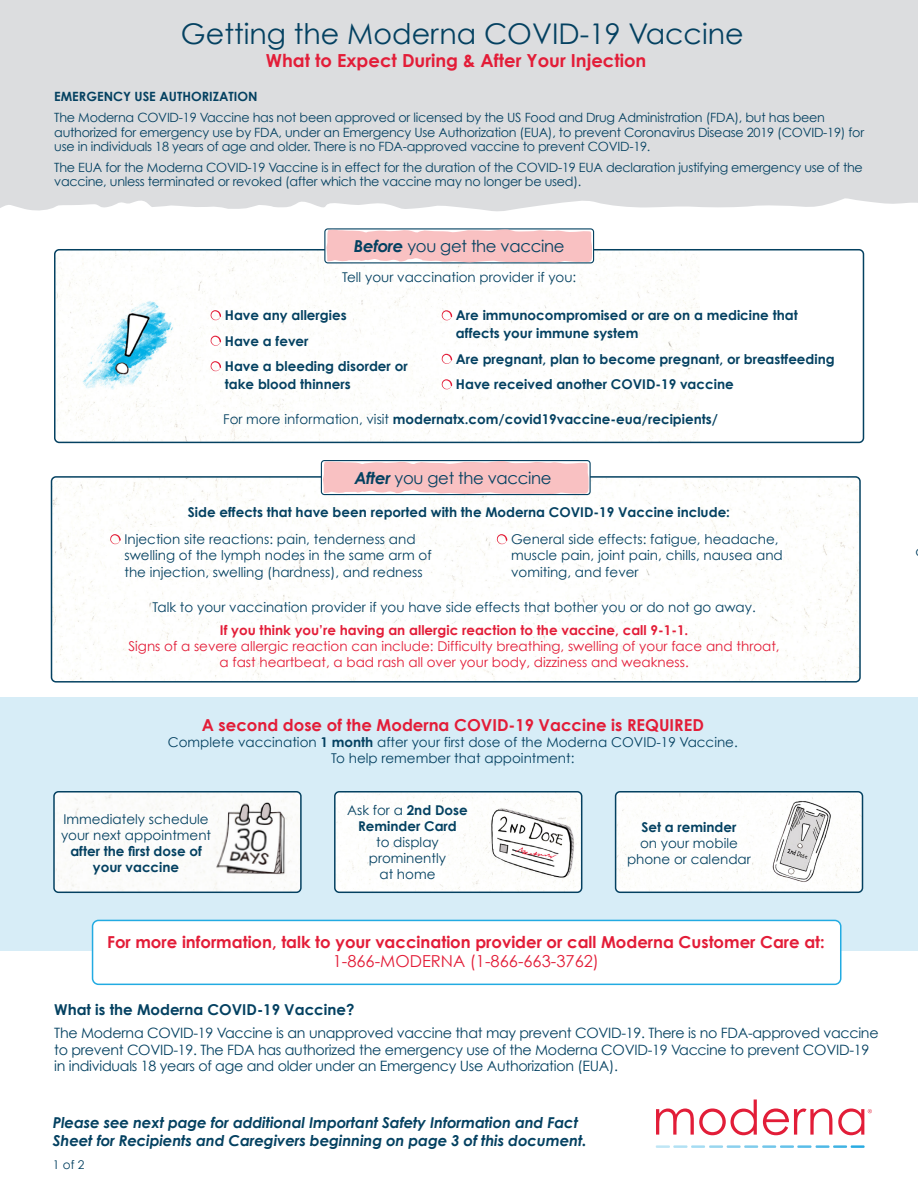
<style>
.page{position:relative;width:918px;height:1188px;background:#fff}
.page>*{position:absolute;margin:0;border:0;box-sizing:border-box;transform-origin:0 0}
.t1{font:28.5px "Century Gothic";color:#044161}
.t2{font:700 18px "Century Gothic";color:#e31d38}
.t3{font:700 16.5px/19.5px "Century Gothic";color:#e31d38;text-align:center}
.t4{font:16.5px "Century Gothic";letter-spacing:-.02em;color:#044161}
.t5{font:italic 700 15px/18px "Century Gothic";letter-spacing:-.01em;color:#044161}
.t6{font:700 15px "Century Gothic";color:#044161}
.t7{font:14.25px/16.5px "Century Gothic";letter-spacing:-.02em;color:#044161}
.t8{font:13.5px/16.2px "Century Gothic";color:#044161;text-align:center}
.t9{font:700 13.5px/18px "Century Gothic";color:#044161}
.t10{font:13.5px/16.2px "Century Gothic";color:#e31d38;text-align:center}
.t11{font:12.75px/14.2px "Century Gothic";letter-spacing:-.02em;color:#044161}
.t12{font:700 12.75px "Century Gothic";color:#044161}
.t13{font:12px "Century Gothic";color:#044161}
.s1{font-weight:700;font-style:italic}
.s2{font-weight:400}
.s3{font-weight:700}
</style>
<div class="page">
<div style="left:0;top:697px;width:918px;height:254px;background:#d7edf7"></div>
<img style="left:56px;top:794px;width:243px;height:96px">
<div style="left:53px;top:791px;width:249px;height:102px;border:2px solid #044161;border-radius:4px"></div>
<img style="left:337px;top:794px;width:245px;height:98px">
<div style="left:334px;top:791px;width:248px;height:102px;border:2px solid #044161;border-radius:4px"></div>
<img style="left:618px;top:794px;width:242px;height:96px">
<div style="left:615px;top:791px;width:248px;height:102px;border:2px solid #044161;border-radius:4px"></div>
<div style="left:93px;top:920px;width:748px;height:64px;background:#fff;border-radius:6px"></div>
<div style="left:92px;top:920px;width:749px;height:65px;border:2px solid #22abe2;border-radius:6px"></div>
<div style="left:0;top:0;width:917px;height:116px;background:#dcdddf"></div>
<div style="left:0;top:25px;width:918px;height:187px;background:#dcdddf"></div>
<svg style="left:816px;top:1145px;width:49px;height:3px"></svg>
<hr style="left:797px;top:1145px;width:15px;height:3px;background:#58bde9">
<hr style="left:780px;top:1145px;width:14px;height:3px;background:#65c2ea">
<hr style="left:762px;top:1145px;width:14px;height:3px;background:#72c6ea">
<svg style="left:656px;top:1145px;width:102px;height:3px"></svg>
<svg style="left:656px;top:1100px;width:101px;height:35px"></svg>
<svg style="left:763px;top:1109px;width:69px;height:26px"></svg>
<svg style="left:838px;top:1109px;width:34px;height:26px"></svg>
<img style="left:57px;top:252px;width:643px;height:188px">
<div style="left:54px;top:249px;width:810px;height:194px;border:2px solid #044161;border-radius:4px"></div>
<div style="left:324px;top:228px;width:270px;height:35px;border:1px solid #044161;border-radius:3px"></div>
<svg style="left:326px;top:229px;width:266px;height:34px;background:#f1c1c3"></svg>
<svg style="left:210px;top:310px;width:11px;height:10px"></svg>
<svg style="left:210px;top:336px;width:11px;height:10px"></svg>
<svg style="left:210px;top:361px;width:11px;height:10px"></svg>
<img style="left:54px;top:479px;width:804px;height:201px">
<div style="left:51px;top:476px;width:810px;height:207px;border:2px solid #044161;border-radius:4px"></div>
<div style="left:321px;top:460px;width:270px;height:35px;border:1px solid #044161;border-radius:3px"></div>
<svg style="left:323px;top:461px;width:266px;height:33px;background:#f8c5c6"></svg>
<svg style="left:441px;top:310px;width:11px;height:11px"></svg>
<svg style="left:441px;top:354px;width:11px;height:10px"></svg>
<svg style="left:441px;top:379px;width:11px;height:11px"></svg>
<svg style="left:110px;top:534px;width:11px;height:10px"></svg>
<svg style="left:497px;top:534px;width:10px;height:10px"></svg>
<p class="t1" style="left:181px;top:16px;width:564px">Getting the Moderna COVID-19 Vaccine</p>
<p class="t2" style="left:266px;top:47px;width:382px">What to Expect During &amp; After Your Injection</p>
<p class="t12" style="left:54px;top:87px;width:205px">EMERGENCY USE AUTHORIZATION</p>
<p class="t11" style="left:54px;top:110px;width:812px">The Moderna COVID-19 Vaccine has not been approved or licensed by the US Food and Drug Administration (FDA), but has been authorized for emergency use by FDA, under an Emergency Use Authorization (EUA), to prevent Coronavirus Disease 2019 (COVID-19) for use in individuals 18 years of age and older. There is no FDA-approved vaccine to prevent COVID-19.</p>
<p class="t11" style="left:54px;top:160px;width:810px">The EUA for the Moderna COVID-19 Vaccine is in effect for the duration of the COVID-19 EUA declaration justifying emergency use of the vaccine, unless terminated or revoked (after which the vaccine may no longer be used).</p>
<p class="t4" style="left:354px;top:236px;width:212px"><span class="s1">Before</span> you get the vaccine</p>
<p class="t8" style="left:342px;top:269px;width:236px">Tell your vaccination provider if you:</p>
<p class="t9" style="left:225px;top:306px;width:123px">Have any allergies</p>
<p class="t9" style="left:225px;top:331px;width:85px">Have a fever</p>
<p class="t9" style="left:225px;top:357px;width:184px">Have a bleeding disorder or take blood thinners</p>
<p class="t9" style="left:223px;top:410px;width:496px"><span class="s2">For more information, visit</span> modernatx.com/covid19vaccine-eua/recipients/</p>
<p class="t9" style="left:456px;top:306px;width:343px">Are immunocompromised or are on a medicine that affects your immune system</p>
<p class="t9" style="left:456px;top:349px;width:380px">Are pregnant, plan to become pregnant, or breastfeeding</p>
<p class="t9" style="left:456px;top:375px;width:279px">Have received another COVID-19 vaccine</p>
<p class="t4" style="left:354px;top:468px;width:199px"><span class="s1">After</span> you get the vaccine</p>
<p class="t9" style="left:188px;top:502px;width:544px">Side effects that have been reported with the Moderna COVID-19 Vaccine include:</p>
<p class="t8" style="left:511px;top:531px;width:273px;text-align:left">General side effects: fatigue, headache, muscle pain, joint pain, chills, nausea and vomiting, and fever</p>
<p class="t8" style="left:124px;top:531px;width:309px;text-align:left">Injection site reactions: pain, tenderness and swelling of the lymph nodes in the same arm of the injection, swelling (hardness), and redness</p>
<p class="t8" style="left:152px;top:599px;width:605px">Talk to your vaccination provider if you have side effects that bother you or do not go away.</p>
<p class="t10" style="left:129px;top:622px;width:653px"><span class="s3">If you think you’re having an allergic reaction to the vaccine, call 9-1-1.<br></span>Signs of a severe allergic reaction can include: Difficulty breathing, swelling of your face and throat, a fast heartbeat, a bad rash all over your body, dizziness and weakness.</p>
<p class="t3" style="left:202px;top:715px;width:504px">A second dose of the Moderna COVID-19 Vaccine is REQUIRED</p>
<p class="t8" style="left:168px;top:734px;width:572px">Complete vaccination <span class="s3">1 month</span> after your first dose of the Moderna COVID-19 Vaccine.<br>To help remember that appointment:</p>
<p class="t8" style="left:61px;top:810px;width:152px">Immediately schedule your next appointment <span class="s3">after the first dose of your vaccine</span></p>
<p class="t8" style="left:347px;top:802px;width:122px">Ask for a <span class="s3">2nd Dose<br>Reminder Card<br></span>to display prominently<br>at home</p>
<p class="t8" style="left:627px;top:818px;width:125px"><span class="s3">Set a reminder<br></span>on your mobile phone or calendar</p>
<p class="t3" style="left:107px;top:931px;width:719px">For more information, talk to your vaccination provider or call Moderna Customer Care at:<br><span class="s2">1-866-MODERNA (1-866-663-3762)</span></p>
<p class="t6" style="left:54px;top:998px;width:302px">What is the Moderna COVID-19 Vaccine?</p>
<p class="t7" style="left:54px;top:1025px;width:826px">The Moderna COVID-19 Vaccine is an unapproved vaccine that may prevent COVID-19. There is no FDA-approved vaccine to prevent COVID-19. The FDA has authorized the emergency use of the Moderna COVID-19 Vaccine to prevent COVID-19 in individuals 18 years of age and older under an Emergency Use Authorization (EUA).</p>
<p class="t5" style="left:53px;top:1113px;width:535px">Please see next page for additional Important Safety Information and Fact<br>Sheet for Recipients and Caregivers beginning on page 3 of this document.</p>
<p class="t13" style="left:53px;top:1157px;width:33px">1 of 2</p>
</div>
